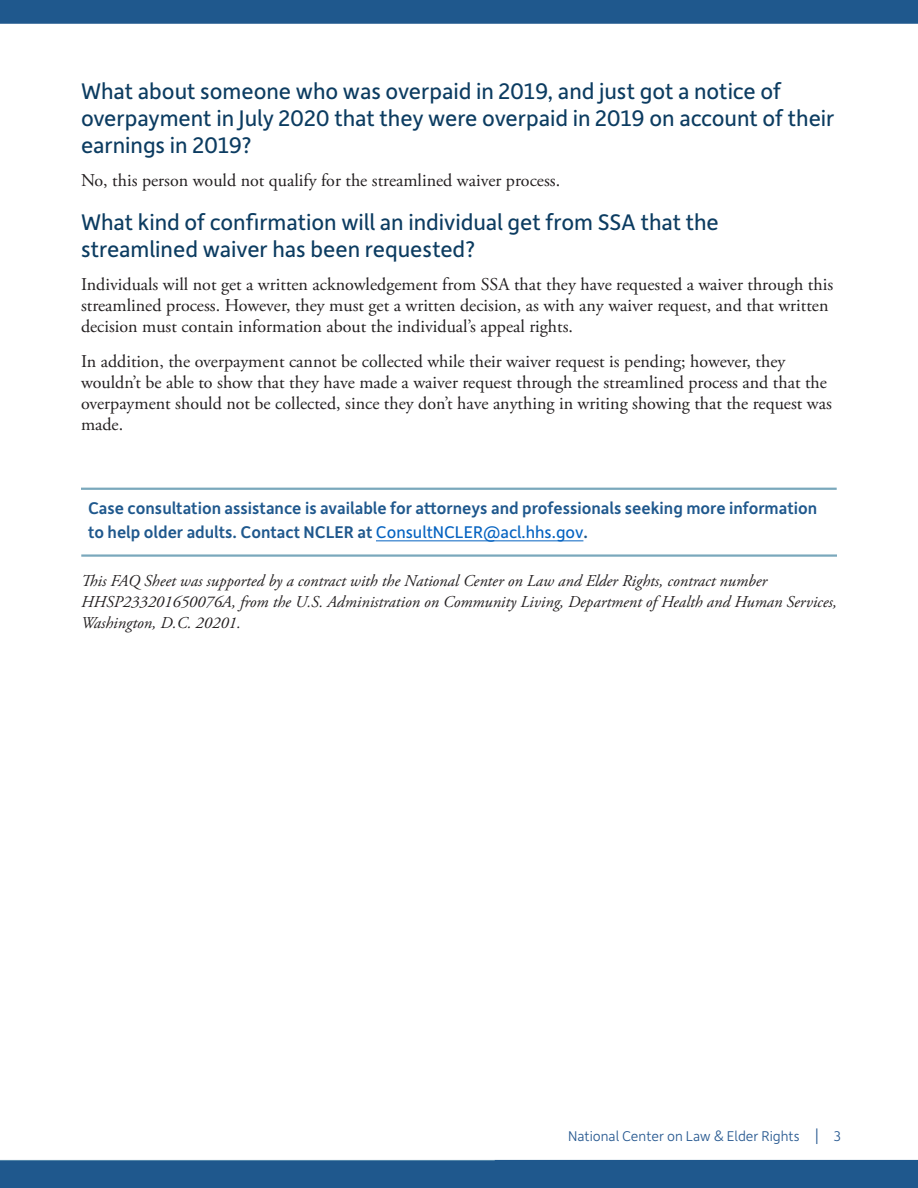
<style>
.page{position:relative;width:918px;height:1188px;background:#fff}
.page>*{position:absolute;margin:0;border:0;box-sizing:border-box;transform-origin:0 0}
.t1{font:24px/27px "Depot New";color:#0c3c61}
.Body_Text{font:18px/21px "Adobe Garamond Pro";color:#231f20}
.Body_Text-2{font:500 18px/24px "Depot New";color:#1f588d}
.Body_Text-3{font:italic 16.5px/21px "Adobe Garamond Pro";color:#231f20}
.t2{font:300 15px "Depot New";color:#265890}
.s1{font-weight:400;color:#0563c1}
.s2{font-size:18px}
</style>
<div class="page">
<div style="left:0;top:0;width:918px;height:24px;background:#1f588d"></div>
<div style="left:0;top:1160px;width:918px;height:28px;background:#1f588d"></div>
<hr style="left:376px;top:541px;width:207px;height:1px;background:#0563c1">
<hr style="left:81px;top:488px;width:756px;height:2px;background:#7aa8bc">
<hr style="left:81px;top:554px;width:756px;height:3px;background:#7aa8bc">
<p class="t1" style="left:81px;top:77px;width:755px">What about someone who was overpaid in 2019, and just got a notice of overpayment in July 2020 that they were overpaid in 2019 on account of their earnings in 2019?</p>
<p class="Body_Text" style="left:81px;top:171px;width:481px">No, this person would not qualify for the streamlined waiver process.</p>
<p class="t1" style="left:81px;top:208px;width:639px">What kind of confirmation will an individual get from SSA that the streamlined waiver has been requested?</p>
<p class="Body_Text" style="left:81px;top:275px;width:754px">Individuals will not get a written acknowledgement from SSA that they have requested a waiver through this streamlined process. However, they must get a written decision, as with any waiver request, and that written decision must contain information about the individual’s appeal rights.</p>
<p class="Body_Text" style="left:81px;top:351px;width:752px">In addition, the overpayment cannot be collected while their waiver request is pending; however, they wouldn’t be able to show that they have made a waiver request through the streamlined process and that the overpayment should not be collected, since they don’t have anything in writing showing that the request was made.</p>
<p class="Body_Text-2" style="left:88px;top:496px;width:731px">Case consultation assistance is available for attorneys and professionals seeking more information to help older adults. Contact NCLER at <span class="s1">ConsultNCLER@acl.hhs.gov</span>.</p>
<p class="Body_Text-3" style="left:81px;top:571px;width:758px">This FAQ Sheet was supported by a contract with the National Center on Law and Elder Rights, contract number<br>HHSP233201650076A, from the U.S. Administration on Community Living, Department of Health and Human Services,<br>Washington, D.C. 20201.</p>
<p class="t2" style="left:568px;top:1126px;width:275px">National Center on Law &amp; Elder Rights <span class="s2">|</span> 3</p>
</div>
